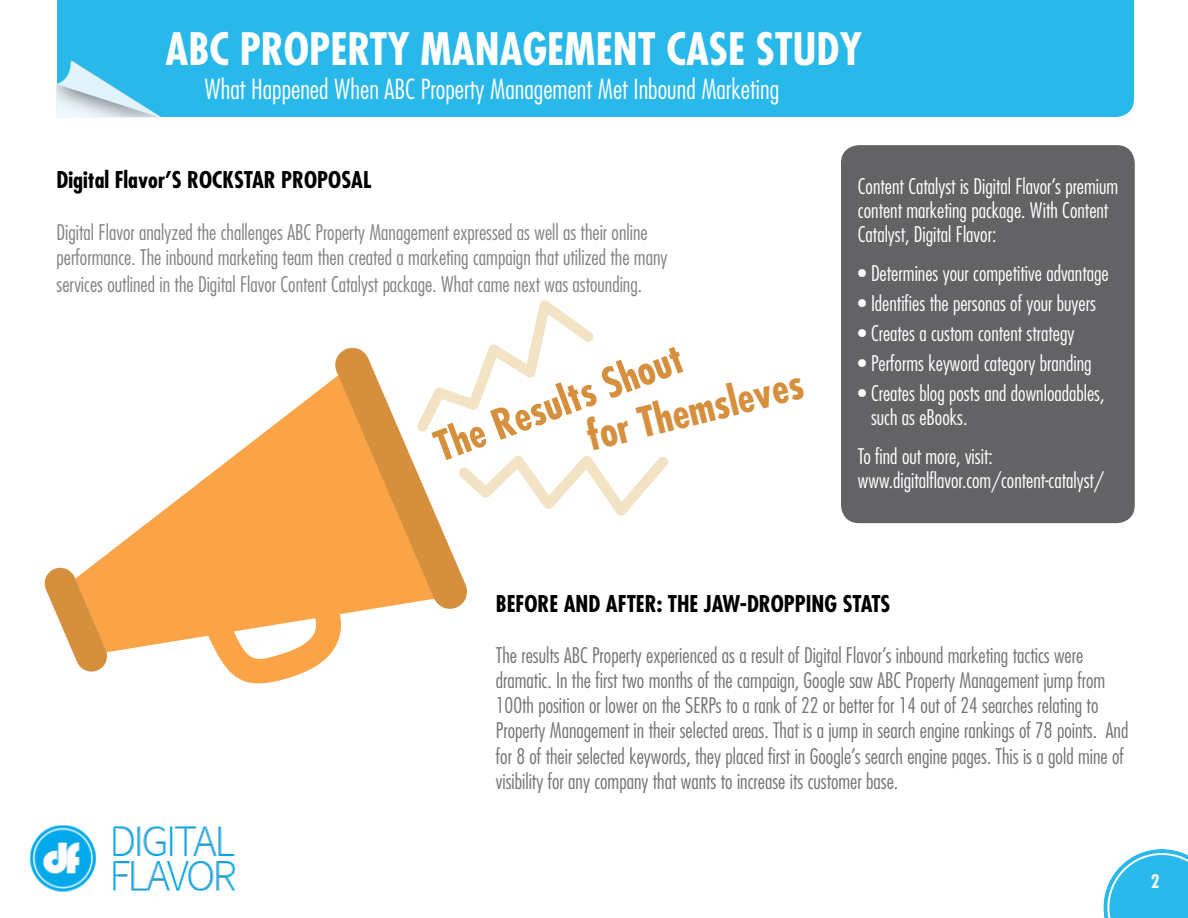
<style>
.page{position:relative;width:1188px;height:918px;background:#fff}
.page>*{position:absolute;margin:0;border:0;box-sizing:border-box;transform-origin:0 0}
.t1{font:700 condensed 43.5px "Futura";color:#fff}
.t2{font:700 condensed 40.8px "Futura";color:#d68f3d}
.t3{font:300 condensed 27px "Futura";color:#fff}
.t4{font:700 condensed 22.5px "Futura";color:#000}
.t5{font:300 condensed 21px/25.2px "Futura";color:#727477}
.t6{font:300 condensed 21px/24px "Futura";color:#fff}
.t7{font:300 condensed 21px/26.1px "Futura";color:#818386}
.t8{font:700 condensed 18px "Futura";color:#fff}
</style>
<div class="page">
<div style="left:57px;top:0;width:1077px;height:117px;background:#28b8ea"></div>
<svg style="left:56px;top:60px;width:105px;height:57px;background:#84cfea"></svg>
<svg style="left:1103px;top:849px;width:85px;height:69px"></svg>
<img style="left:30px;top:825px;width:206px;height:67px">
<svg style="left:91px;top:477px;width:115px;height:175px;fill:#faa347"></svg>
<svg style="left:206px;top:300px;width:462px;height:384px"></svg>
<svg style="left:44px;top:566px;width:65px;height:106px"></svg>
<div style="left:841px;top:145px;width:294px;height:378px;background:#636366;border-radius:18px"></div>
<p class="t1" style="left:166px;top:21px;width:698px">ABC PROPERTY MANAGEMENT CASE STUDY</p>
<p class="t3" style="left:205px;top:73px;width:576px">What Happened When ABC Property Management Met Inbound Marketing</p>
<p class="t4" style="left:57px;top:165px;width:316px">Digital Flavor’S ROCKSTAR PROPOSAL</p>
<p class="t7" style="left:57px;top:219px;width:612px">Digital Flavor analyzed the challenges ABC Property Management expressed as well as their online performance. The inbound marketing team then created a marketing campaign that utilized the many services outlined in the Digital Flavor Content Catalyst package. What came next was astounding.</p>
<p class="t2" style="left:427px;top:425px;width:263px;rotate:-21deg">The Results Shout</p>
<p class="t2" style="left:581px;top:412px;width:223px;rotate:-14deg">for Themsleves</p>
<p class="t6" style="left:858px;top:174px;width:262px">Content Catalyst is Digital Flavor’s premium content marketing package. With Content<br>Catalyst, Digital Flavor:</p>
<p class="t6" style="left:858px;top:261px;width:252px">• Determines your competitive advantage</p>
<p class="t6" style="left:858px;top:291px;width:239px">• Identifies the personas of your buyers</p>
<p class="t6" style="left:858px;top:321px;width:218px">• Creates a custom content strategy</p>
<p class="t6" style="left:858px;top:351px;width:235px">• Performs keyword category branding</p>
<p class="t6" style="left:871px;top:381px;width:235px;text-indent:-13px">• Creates blog posts and downloadables, such as eBooks.</p>
<p class="t6" style="left:858px;top:444px;width:247px">To find out more, visit: www.digitalflavor.com/content-catalyst/</p>
<p class="t4" style="left:496px;top:590px;width:396px">BEFORE AND AFTER: THE JAW-DROPPING STATS</p>
<p class="t5" style="left:496px;top:642px;width:634px">The results ABC Property experienced as a result of Digital Flavor’s inbound marketing tactics were dramatic. In the first two months of the campaign, Google saw ABC Property Management jump from 100th position or lower on the SERPs to a rank of 22 or better for 14 out of 24 searches relating to Property Management in their selected areas. That is a jump in search engine rankings of 78 points. And for 8 of their selected keywords, they placed first in Google’s search engine pages. This is a gold mine of visibility for any company that wants to increase its customer base.</p>
<p class="t8" style="left:1151px;top:870px;width:10px">2</p>
</div>
